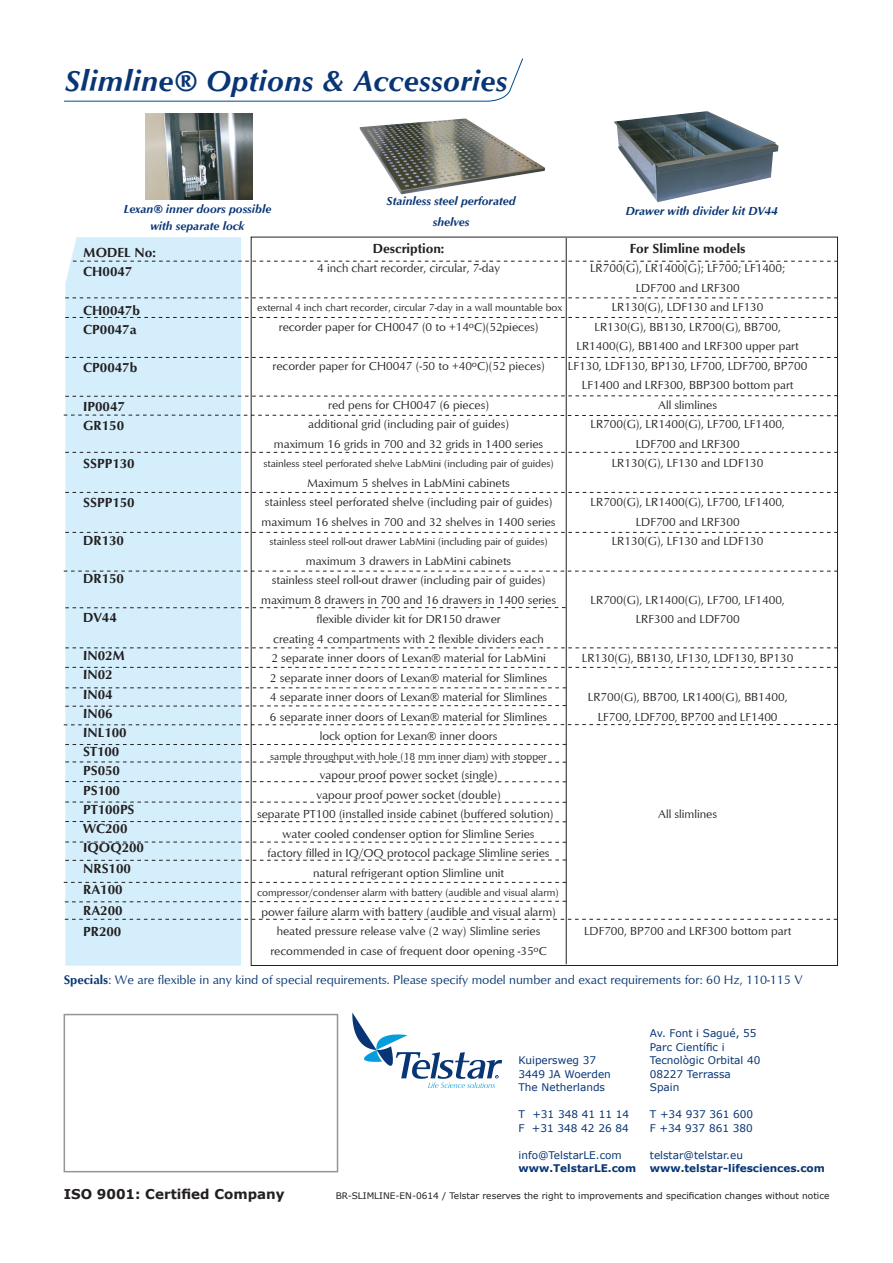
<style>
.page{position:relative;width:893px;height:1263px;background:#fff}
.page>*{position:absolute;margin:0;border:0;box-sizing:border-box;transform-origin:0 0}
.t1{font:italic 700 30px "Optimum";letter-spacing:.01em;color:#083575}
.t2{font:700 13.5px/19.2px "Optimum";letter-spacing:-.005em;color:#231f20}
.t3{font:700 13.5px "Verdana";color:#231f20}
.t4{font:12.75px "Optimum";letter-spacing:-.005em;color:#083575}
.t5{font:12px/19.5px "Optimum";letter-spacing:-.005em;color:#231f20;text-align:center}
.t6{font:italic 700 12px/17.2px "Optimum";letter-spacing:-.005em;color:#083575;text-align:center}
.t7{font:10.5px "Optimum";letter-spacing:-.005em;color:#231f20}
.t8{font:10.5px/13.5px "Verdana";color:#083575}
.t9{font:700 10.5px "Verdana";color:#083575}
.t10{font:9px "Verdana";color:#231f20}
.s1{font-weight:700}
</style>
<div class="page">
<div style="left:64px;top:1014px;width:274px;height:158px;border:2px solid #939598"></div>
<svg style="left:64px;top:58px;width:459px;height:44px"></svg>
<div style="left:65px;top:237px;width:176px;height:729px;background:#d4effb"></div>
<svg style="left:65px;top:395px;width:771px;height:2px"></svg>
<svg style="left:65px;top:357px;width:771px;height:1px"></svg>
<svg style="left:65px;top:317px;width:771px;height:1px"></svg>
<svg style="left:65px;top:298px;width:771px;height:1px"></svg>
<svg style="left:73px;top:261px;width:763px;height:1px"></svg>
<hr style="left:566px;top:238px;width:1px;height:726px;background:#231f20">
<svg style="left:65px;top:860px;width:501px;height:1px"></svg>
<svg style="left:65px;top:842px;width:501px;height:1px"></svg>
<svg style="left:65px;top:821px;width:501px;height:1px"></svg>
<svg style="left:65px;top:802px;width:501px;height:1px"></svg>
<svg style="left:65px;top:781px;width:501px;height:1px"></svg>
<svg style="left:65px;top:762px;width:501px;height:1px"></svg>
<svg style="left:65px;top:744px;width:501px;height:1px"></svg>
<svg style="left:64px;top:724px;width:774px;height:1px"></svg>
<svg style="left:65px;top:705px;width:501px;height:1px"></svg>
<svg style="left:65px;top:687px;width:501px;height:1px"></svg>
<svg style="left:65px;top:667px;width:773px;height:1px"></svg>
<svg style="left:65px;top:648px;width:773px;height:1px"></svg>
<svg style="left:65px;top:607px;width:501px;height:1px"></svg>
<svg style="left:64px;top:571px;width:774px;height:1px"></svg>
<svg style="left:65px;top:532px;width:773px;height:1px"></svg>
<svg style="left:65px;top:492px;width:773px;height:1px"></svg>
<svg style="left:65px;top:452px;width:773px;height:1px"></svg>
<svg style="left:63px;top:415px;width:775px;height:1px"></svg>
<svg style="left:65px;top:919px;width:772px;height:1px"></svg>
<svg style="left:65px;top:901px;width:501px;height:1px"></svg>
<svg style="left:64px;top:882px;width:502px;height:1px"></svg>
<img style="left:146px;top:114px;width:106px;height:85px">
<img style="left:614px;top:111px;width:164px;height:91px">
<img style="left:360px;top:118px;width:185px;height:76px">
<svg style="left:352px;top:1012px;width:150px;height:76px"></svg>
<h1 class="t1" style="left:65px;top:63px;width:444px">Slimline® Options &amp; Accessories</h1>
<p class="t6" style="left:124px;top:200px;width:149px">Lexan® inner doors possible with separate lock</p>
<p class="t6" style="left:387px;top:190px;width:131px;line-height:21px">Stainless steel perforated shelves</p>
<p class="t6" style="left:626px;top:202px;width:154px">Drawer with divider kit DV44</p>
<p class="t2" style="left:83px;top:243px;width:74px">MODEL No:<br>CH0047</p>
<p class="t2" style="left:83px;top:300px;width:58px">CH0047b<br>CP0047a</p>
<p class="t2" style="left:83px;top:358px;width:56px">CP0047b</p>
<p class="t2" style="left:83px;top:396px;width:43px">IP0047<br>GR150</p>
<p class="t2" style="left:83px;top:454px;width:53px">SSPP130</p>
<p class="t2" style="left:83px;top:492px;width:53px">SSPP150</p>
<p class="t2" style="left:83px;top:531px;width:42px">DR130</p>
<p class="t2" style="left:83px;top:569px;width:42px">DR150</p>
<p class="t2" style="left:83px;top:607px;width:35px">DV44</p>
<p class="t2" style="left:83px;top:646px;width:62px">IN02M<br>IN02<br>IN04<br>IN06<br>INL100<br>ST100<br>PS050<br>PS100<br>PT100PS<br>WC200<br>IQOQ200</p>
<p class="t2" style="left:83px;top:858px;width:49px;line-height:21px">NRS100<br>RA100<br>RA200<br>PR200</p>
<p class="t2" style="left:373px;top:238px;width:73px">Description:</p>
<p class="t2" style="left:630px;top:238px;width:117px">For Slimline models</p>
<p class="t5" style="left:317px;top:258px;width:184px">4 inch chart recorder, circular, 7-day</p>
<p class="t5" style="left:590px;top:258px;width:197px">LR700(G), LR1400(G); LF700; LF1400;<br>LDF700 and LRF300</p>
<p class="t7" style="left:257px;top:301px;width:307px">external 4 inch chart recorder, circular 7-day in a wall mountable box</p>
<p class="t5" style="left:612px;top:297px;width:153px">LR130(G), LDF130 and LF130</p>
<p class="t5" style="left:279px;top:317px;width:261px">recorder paper for CH0047 (0 to +14<sup>o</sup>C)(52pieces)</p>
<p class="t5" style="left:576px;top:317px;width:224px">LR130(G), BB130, LR700(G), BB700,<br>LR1400(G), BB1400 and LRF300 upper part</p>
<p class="t5" style="left:273px;top:356px;width:274px">recorder paper for CH0047 (-50 to +40<sup>o</sup>C)(52 pieces)</p>
<p class="t5" style="left:568px;top:356px;width:241px">LF130, LDF130, BP130, LF700, LDF700, BP700<br>LF1400 and LRF300, BBP300 bottom part</p>
<p class="t5" style="left:328px;top:395px;width:162px">red pens for CH0047 (6 pieces)</p>
<p class="t5" style="left:658px;top:395px;width:60px">All slimlines</p>
<p class="t5" style="left:308px;top:414px;width:202px">additional grid (including pair of guides)</p>
<p class="t5" style="left:590px;top:414px;width:196px">LR700(G), LR1400(G), LF700, LF1400,</p>
<p class="t5" style="left:274px;top:434px;width:271px">maximum 16 grids in 700 and 32 grids in 1400 series</p>
<p class="t5" style="left:636px;top:434px;width:105px">LDF700 and LRF300</p>
<p class="t7" style="left:264px;top:457px;width:292px">stainless steel perforated shelve LabMini (including pair of guides)</p>
<p class="t5" style="left:612px;top:453px;width:153px">LR130(G), LF130 and LDF130</p>
<p class="t5" style="left:265px;top:473px;width:289px">Maximum 5 shelves in LabMini cabinets<br>stainless steel perforated shelve (including pair of guides)</p>
<p class="t5" style="left:590px;top:492px;width:196px">LR700(G), LR1400(G), LF700, LF1400,</p>
<p class="t5" style="left:262px;top:512px;width:295px">maximum 16 shelves in 700 and 32 shelves in 1400 series</p>
<p class="t5" style="left:636px;top:512px;width:105px">LDF700 and LRF300</p>
<p class="t7" style="left:270px;top:535px;width:280px">stainless steel roll-out drawer LabMini (including pair of guides)</p>
<p class="t5" style="left:612px;top:531px;width:153px">LR130(G), LF130 and LDF130</p>
<p class="t5" style="left:261px;top:551px;width:296px">maximum 3 drawers in LabMini cabinets<br>stainless steel roll-out drawer (including pair of guides) maximum 8 drawers in 700 and 16 drawers in 1400 series</p>
<p class="t5" style="left:590px;top:590px;width:196px">LR700(G), LR1400(G), LF700, LF1400,</p>
<p class="t5" style="left:317px;top:609px;width:186px">flexible divider kit for DR150 drawer</p>
<p class="t5" style="left:636px;top:609px;width:105px">LRF300 and LDF700</p>
<p class="t5" style="left:271px;top:629px;width:276px;text-align:left">creating 4 compartments with 2 flexible dividers each<br>2 separate inner doors of Lexan® material for LabMini</p>
<p class="t5" style="left:582px;top:648px;width:213px">LR130(G), BB130, LF130, LDF130, BP130</p>
<p class="t5" style="left:270px;top:668px;width:279px;text-align:left">2 separate inner doors of Lexan® material for Slimlines<br>4 separate inner doors of Lexan® material for Slimlines</p>
<p class="t5" style="left:588px;top:687px;width:201px">LR700(G), BB700, LR1400(G), BB1400,</p>
<p class="t5" style="left:270px;top:707px;width:279px">6 separate inner doors of Lexan® material for Slimlines</p>
<p class="t5" style="left:598px;top:707px;width:181px">LF700, LDF700, BP700 and LF1400</p>
<p class="t5" style="left:320px;top:726px;width:179px">lock option for Lexan® inner doors</p>
<p class="t7" style="left:270px;top:750px;width:278px">sample throughput with hole (18 mm inner diam) with stopper</p>
<p class="t5" style="left:257px;top:765px;width:298px">vapour proof power socket (single)<br>vapour proof power socket (double)<br>separate PT100 (installed inside cabinet (buffered solution)</p>
<p class="t5" style="left:658px;top:804px;width:60px">All slimlines</p>
<p class="t5" style="left:268px;top:824px;width:283px">water cooled condenser option for Slimline Series factory filled in IQ/OQ protocol package Slimline series natural refrigerant option Slimline unit</p>
<p class="t7" style="left:257px;top:886px;width:303px">compressor/condenser alarm with battery (audible and visual alarm)</p>
<p class="t5" style="left:261px;top:902px;width:296px">power failure alarm with battery (audible and visual alarm) heated pressure release valve (2 way) Slimline series</p>
<p class="t5" style="left:584px;top:921px;width:209px">LDF700, BP700 and LRF300 bottom part</p>
<p class="t5" style="left:270px;top:941px;width:278px">recommended in case of frequent door opening -35<sup>o</sup>C</p>
<p class="t4" style="left:64px;top:972px;width:740px"><span class="s1">Specials</span>: We are flexible in any kind of special requirements. Please specify model number and exact requirements for: 60 Hz, 110-115 V</p>
<p class="t3" style="left:64px;top:1185px;width:222px">ISO 9001: Certified Company</p>
<p class="t8" style="left:518px;top:1054px;width:94px">Kuipersweg 37<br>3449 JA Woerden<br>The Netherlands</p>
<p class="t8" style="left:518px;top:1108px;width:112px">T +31 348 41 11 14<br>F +31 348 42 26 84</p>
<p class="t8" style="left:518px;top:1148px;width:105px">info@TelstarLE.com</p>
<p class="t9" style="left:518px;top:1161px;width:119px">www.TelstarLE.com</p>
<p class="t8" style="left:650px;top:1027px;width:112px">Av. Font i Sagué, 55<br>Parc Científic i<br>Tecnològic Orbital 40<br>08227 Terrassa<br>Spain</p>
<p class="t8" style="left:650px;top:1108px;width:105px">T +34 937 361 600<br>F +34 937 861 380</p>
<p class="t8" style="left:650px;top:1148px;width:95px">telstar@telstar.eu</p>
<p class="t9" style="left:650px;top:1161px;width:176px">www.telstar-lifesciences.com</p>
<p class="t10" style="left:336px;top:1190px;width:495px">BR-SLIMLINE-EN-0614 / Telstar reserves the right to improvements and specification changes without notice</p>
</div>
